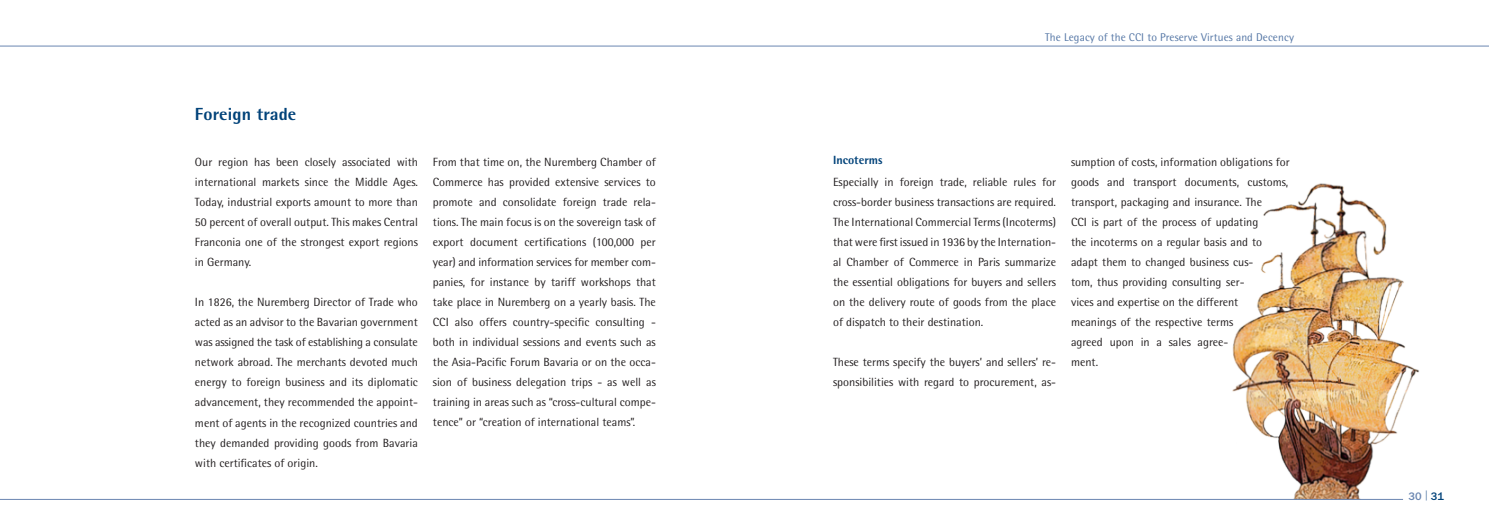
<style>
.page{position:relative;width:1489px;height:525px;background:#fff}
.page>*{position:absolute;margin:0;border:0;box-sizing:border-box;transform-origin:0 0}
.t1{font:800 17.5px "Agfa Rotis Semisans";letter-spacing:.01em;color:#004279}
.t2{font:11.88px/20px "Agfa Rotis Semisans";color:#231f20;text-align:justify}
.t3{font:800 11.88px "Agfa Rotis Semisans";color:#004279}
.t4{font:11.25px "Agfa Rotis Semisans";letter-spacing:.01em;color:#5476a5}
.t5{font:500 11.25px "Franklin Gothic LT";color:#6a86b1}
.s1{font-weight:400;font-size:10px;color:#3d6799}
.s2{color:#004279}
</style>
<div class="page">
<img style="left:1217px;top:183px;width:202px;height:316px">
<hr style="left:0;top:46px;width:1488px;height:1px;background:#6a86b1">
<hr style="left:0;top:499px;width:1402px;height:1px;background:#6a86b1">
<h1 class="t1" style="left:195px;top:103px;width:103px">Foreign trade</h1>
<p class="t2" style="left:195px;top:152px;width:224px">Our region has been closely associated with international markets since the Middle Ages.<br>Today, industrial exports amount to more than 50 percent of overall output. This makes Central Franconia one of the strongest export regions in Germany.</p>
<p class="t2" style="left:195px;top:292px;width:224px">In 1826, the Nuremberg Director of Trade who acted as an advisor to the Bavarian government was assigned the task of establishing a consulate network abroad. The merchants devoted much energy to foreign business and its diplomatic advancement, they recommended the appoint&shy;ment of agents in the recognized countries and they demanded providing goods from Bavaria with certificates of origin.</p>
<p class="t2" style="left:433px;top:152px;width:224px">From that time on, the Nuremberg Chamber of Commerce has provided extensive services to promote and consolidate foreign trade rela&shy;tions. The main focus is on the sovereign task of export document certifications (100,000 per year) and information services for member com&shy;panies, for instance by tariff workshops that take place in Nuremberg on a yearly basis. The CCI also offers country-specific consulting - both in individual sessions and events such as the Asia-Pacific Forum Bavaria or on the occa&shy;sion of business delegation trips - as well as training in areas such as “cross-cultural compe&shy;tence” or “creation of international teams”.</p>
<p class="t4" style="left:1045px;top:31px;width:250px">The Legacy of the CCI to Preserve Virtues and Decency</p>
<p class="t3" style="left:833px;top:152px;width:51px">Incoterms</p>
<p class="t2" style="left:833px;top:172px;width:224px">Especially in foreign trade, reliable rules for cross-border business transactions are required.<br>The International Commercial Terms (Incoterms) that were first issued in 1936 by the Internation&shy;al Chamber of Commerce in Paris summarize the essential obligations for buyers and sellers on the delivery route of goods from the place of dispatch to their destination.</p>
<p class="t2" style="left:833px;top:352px;width:224px">These terms specify the buyers’ and sellers’ re&shy;sponsibilities with regard to procurement, as-</p>
<p class="t2" style="left:1070px;top:152px;width:220px;text-align:left">sumption of costs, information obligations for goods and transport documents, customs, transport, packaging and insurance. The<br>CCI is part of the process of updating<br>the incoterms on a regular basis and to adapt them to changed business cus-<br>tom, thus providing consulting ser-<br>vices and expertise on the different<br>meanings of the respective terms<br>agreed upon in a sales agree-<br>ment.</p>
<p class="t5" style="left:1408px;top:489px;width:37px">30 <span class="s1">|</span> <span class="s2">31</span></p>
</div>
